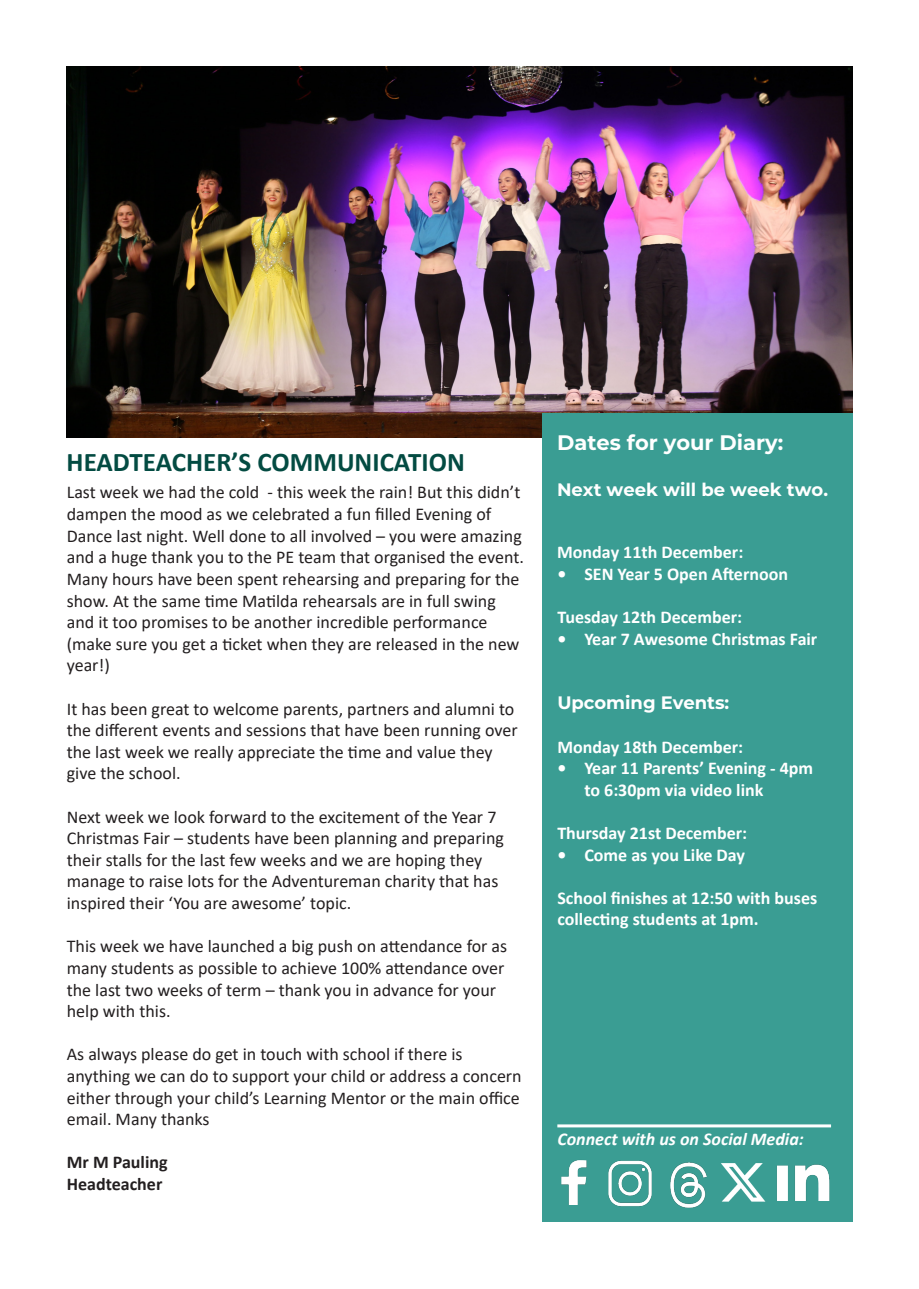
<style>
.page{position:relative;width:919px;height:1289px;background:#fff}
.page>*{position:absolute;margin:0;border:0;box-sizing:border-box;transform-origin:0 0}
.t1{font:700 27px "Calibri";color:#034b42}
.t2{font:700 21px "Montserrat";color:#fff}
.t3{font:18px/21.6px "Calibri";color:#231f20}
.t4{font:700 18px/21.6px "Calibri";color:#fff}
.t5{font:700 18px "Montserrat";color:#fff}
.t6{font:italic 700 18px "Calibri";color:#fff}
.t7{font:700 18px "Calibri";color:#231f20}
</style>
<div class="page">
<img style="left:67px;top:67px;width:785px;height:370px">
<div style="left:542px;top:412px;width:310px;height:809px;background:#3a9d93"></div>
<hr style="left:557px;top:1124px;width:274px;height:3px;background:#fff">
<img style="left:561px;top:1160px;width:26px;height:44px">
<img style="left:608px;top:1160px;width:44px;height:46px">
<img style="left:670px;top:1162px;width:37px;height:46px">
<img style="left:777px;top:1164px;width:53px;height:36px">
<img style="left:721px;top:1163px;width:45px;height:39px">
<p class="t1" style="left:67px;top:443px;width:399px">HEADTEACHER’S COMMUNICATION</p>
<p class="t3" style="left:67px;top:481px;width:458px">Last week we had the cold - this week the rain! But this didn’t dampen the mood as we celebrated a fun filled Evening of Dance last night. Well done to all involved – you were amazing and a huge thank you to the PE team that organised the event.<br>Many hours have been spent rehearsing and preparing for the show. At the same time Matilda rehearsals are in full swing and it too promises to be another incredible performance (make sure you get a ticket when they are released in the new year!)</p>
<p class="t3" style="left:67px;top:697px;width:452px">It has been great to welcome parents, partners and alumni to the different events and sessions that have been running over the last week we really appreciate the time and value they give the school.</p>
<p class="t3" style="left:67px;top:805px;width:438px">Next week we look forward to the excitement of the Year 7<br>Christmas Fair – students have been planning and preparing their stalls for the last few weeks and we are hoping they manage to raise lots for the Adventureman charity that has inspired their ‘You are awesome’ topic.</p>
<p class="t3" style="left:67px;top:935px;width:442px">This week we have launched a big push on attendance for as many students as possible to achieve 100% attendance over the last two weeks of term – thank you in advance for your help with this.</p>
<p class="t3" style="left:67px;top:1043px;width:456px">As always please do get in touch with school if there is anything we can do to support your child or address a concern either through your child’s Learning Mentor or the main office email. Many thanks</p>
<p class="t7" style="left:67px;top:1149px;width:102px">Mr M Pauling</p>
<p class="t7" style="left:67px;top:1171px;width:97px">Headteacher</p>
<p class="t2" style="left:557px;top:427px;width:228px">Dates for your Diary:</p>
<p class="t5" style="left:557px;top:477px;width:272px">Next week will be week two.</p>
<p class="t4" style="left:557px;top:541px;width:188px">Monday 11th December:</p>
<p class="t4" style="left:557px;top:562px;width:232px">• SEN Year 5 Open Afternoon</p>
<p class="t4" style="left:557px;top:606px;width:186px">Tuesday 12th December:</p>
<p class="t4" style="left:557px;top:627px;width:261px">• Year 7 Awesome Christmas Fair</p>
<p class="t5" style="left:557px;top:690px;width:173px">Upcoming Events:</p>
<p class="t4" style="left:557px;top:735px;width:187px">Monday 18th December:</p>
<p class="t4" style="left:584px;top:757px;width:230px;text-indent:-27px">• Year 11 Parents’ Evening - 4pm to 6:30pm via video link</p>
<p class="t4" style="left:557px;top:822px;width:191px">Thursday 21st December:</p>
<p class="t4" style="left:557px;top:843px;width:189px">• Come as you Like Day</p>
<p class="t4" style="left:557px;top:886px;width:261px">School finishes at 12:50 with buses collecting students at 1pm.</p>
<p class="t6" style="left:557px;top:1126px;width:248px">Connect with us on Social Media:</p>
</div>
